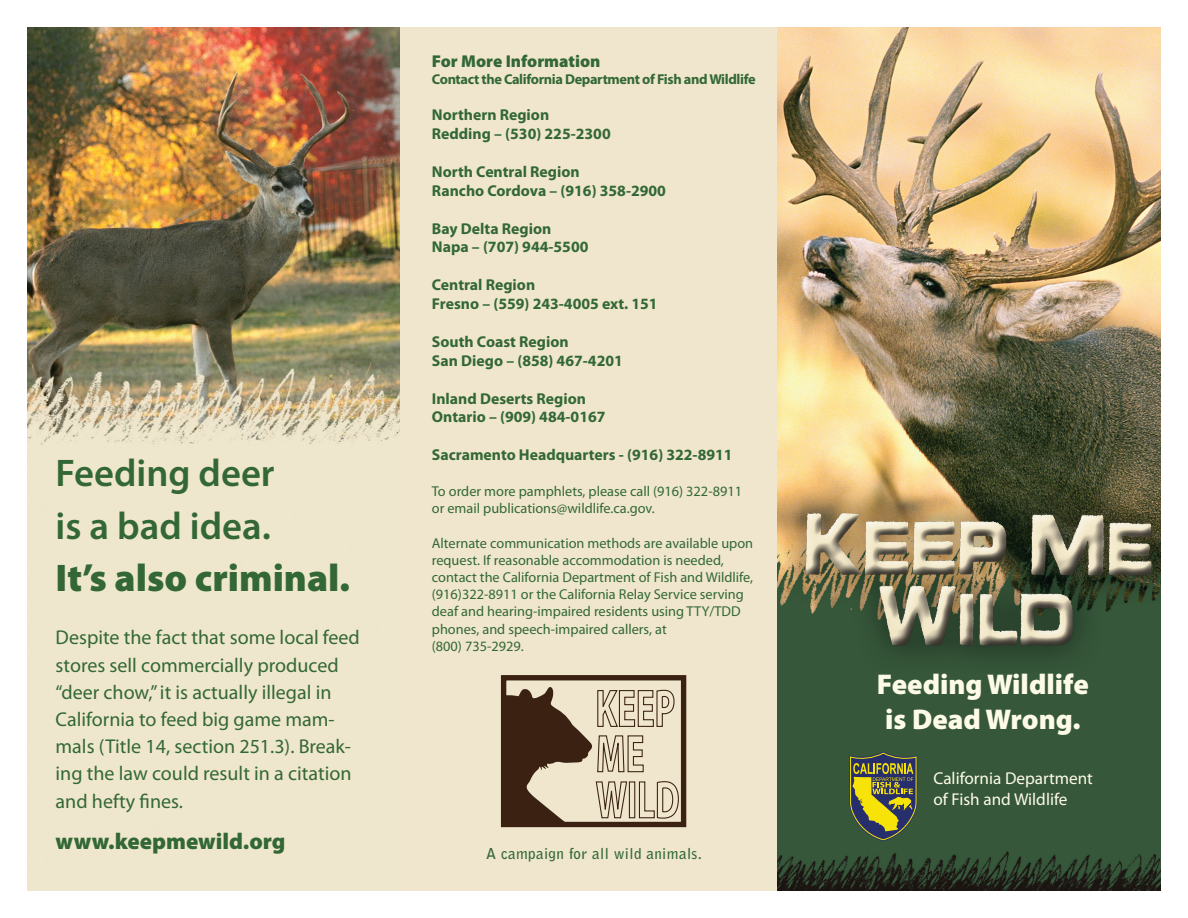
<style>
.page{position:relative;width:1188px;height:918px;background:#fff}
.page>*{position:absolute;margin:0;border:0;box-sizing:border-box;transform-origin:0 0}
.t1{font:600 38.7px/52.9px "Myriad Pro";color:#336836}
.t2{font:900 28.65px/34.3px "Myriad Pro";color:#fdfbe7}
.t3{font:900 22.95px "Myriad Pro";color:#336836}
.t4{font:20.1px/27.2px "Myriad Pro";color:#336836}
.t5{font:17.1px/20.5px "Myriad Pro";color:#fdfbe7}
.t6{font:900 17.1px "Myriad Pro";color:#336836}
.t7{font:700 15.75px/18.9px "Myriad Pro";color:#336836}
.t8{font:700 15px "Bell Gothic Std";letter-spacing:.025em;color:#336836}
.t9{font:14.25px/17.1px "Myriad Pro";color:#336836}
.t10{font:700 14.25px "Myriad Pro";letter-spacing:-.025em;color:#336836}
.s1{font-weight:900}
</style>
<div class="page">
<img style="left:777px;top:27px;width:383px;height:864px">
<svg style="left:849px;top:752px;width:68px;height:89px;background:#6f7141"></svg>
<img style="left:27px;top:27px;width:373px;height:864px">
<img style="left:777px;top:488px;width:383px;height:185px">
<div style="left:400px;top:27px;width:377px;height:864px;background:#efe6cd"></div>
<div style="left:501px;top:675px;width:185px;height:152px;border:5px solid #3a2111"></div>
<svg style="left:502px;top:675px;width:177px;height:153px"></svg>
<p class="t1" style="left:56px;top:445px;width:296px">Feeding deer<br>is a bad idea.<br><span class="s1">It’s also criminal.</span></p>
<p class="t4" style="left:56px;top:624px;width:306px">Despite the fact that some local feed stores sell commercially produced “deer chow,” it is actually illegal in California to feed big game mam&shy;mals (Title 14, section 251.3). Break&shy;ing the law could result in a citation and hefty fines.</p>
<p class="t3" style="left:56px;top:826px;width:231px">www.keepmewild.org</p>
<p class="t6" style="left:432px;top:50px;width:170px">For More Information</p>
<p class="t10" style="left:432px;top:70px;width:325px">Contact the California Department of Fish and Wildlife</p>
<p class="t7" style="left:432px;top:105px;width:180px">Northern Region<br>Redding – (530) 225-2300</p>
<p class="t7" style="left:432px;top:162px;width:236px">North Central Region<br>Rancho Cordova – (916) 358-2900</p>
<p class="t7" style="left:432px;top:218px;width:158px">Bay Delta Region<br>Napa – (707) 944-5500</p>
<p class="t7" style="left:432px;top:275px;width:227px">Central Region<br>Fresno – (559) 243-4005 ext. 151</p>
<p class="t7" style="left:432px;top:332px;width:192px">South Coast Region<br>San Diego – (858) 467-4201</p>
<p class="t7" style="left:432px;top:388px;width:175px">Inland Deserts Region<br>Ontario – (909) 484-0167</p>
<p class="t7" style="left:432px;top:445px;width:302px">Sacramento Headquarters - (916) 322-8911</p>
<p class="t9" style="left:432px;top:483px;width:312px">To order more pamphlets, please call (916) 322-8911 or email publications@wildlife.ca.gov.</p>
<p class="t9" style="left:432px;top:534px;width:323px">Alternate communication methods are available upon request. If reasonable accommodation is needed, contact the California Department of Fish and Wildlife, (916)322-8911 or the California Relay Service serving deaf and hearing-impaired residents using TTY/TDD phones, and speech-impaired callers, at<br>(800) 735-2929.</p>
<p class="t8" style="left:486px;top:845px;width:217px">A campaign for all wild animals.</p>
<p class="t2" style="left:877px;top:666px;width:213px">Feeding Wildlife is Dead Wrong.</p>
<p class="t5" style="left:934px;top:768px;width:161px">California Department of Fish and Wildlife</p>
</div>
